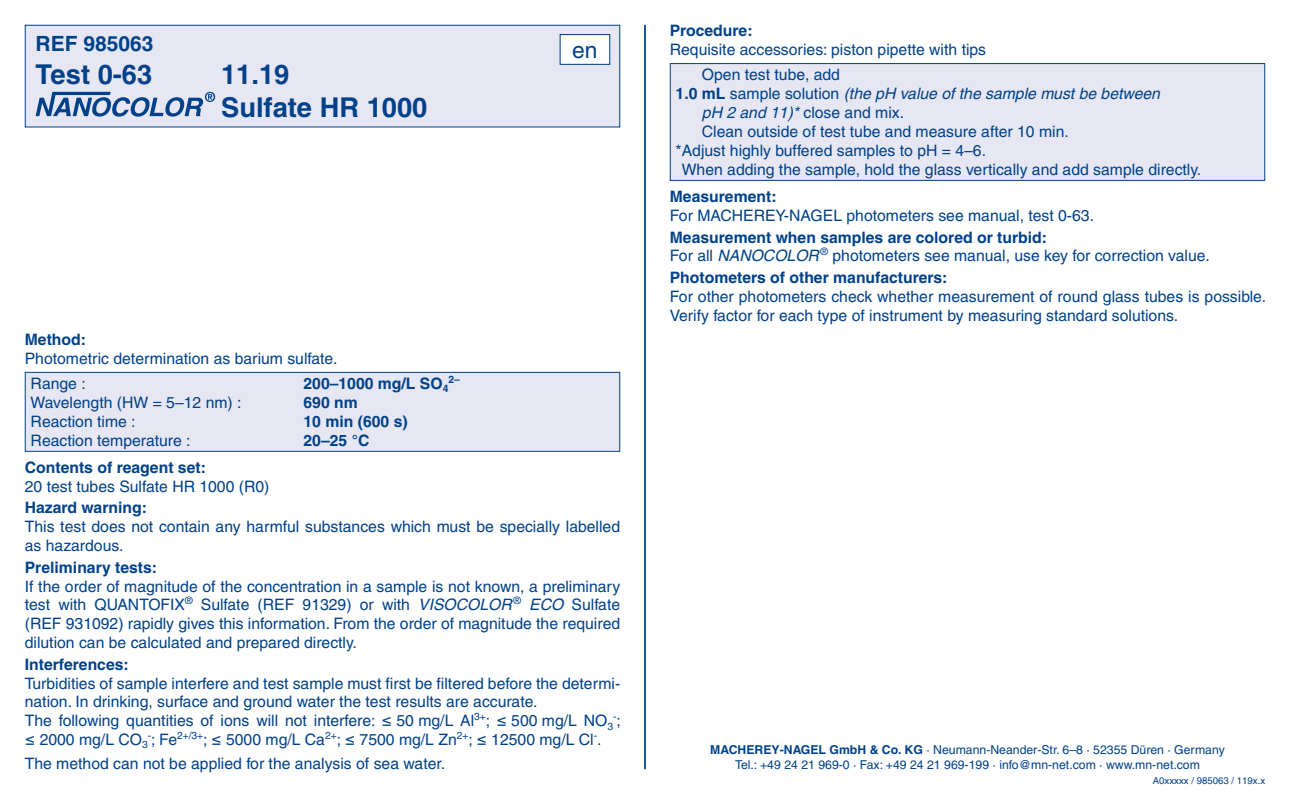
<style>
.page{position:relative;width:1290px;height:794px;background:#fff}
.page>*{position:absolute;margin:0;border:0;box-sizing:border-box;transform-origin:0 0}
.t1{font:700 27.3px/32.9px "Helvetica LT Pro";color:#004189}
.t2{font:22.75px "Helvetica LT Pro";color:#004189}
.t3{font:700 21px "Helvetica LT Pro";color:#004189}
.t4{font:15.75px/18.9px "Helvetica LT Pro";color:#004189}
.t5{font:700 15.75px "Helvetica LT Pro";color:#004189}
.t6{font:italic 15.75px "Helvetica LT Pro";color:#004189}
.t7{font:12.25px/14.7px "Helvetica LT Pro";color:#004189;text-align:center}
.t8{font:700 10.15px "Helvetica LT Pro";color:#004189}
.t9{font:10.15px "Helvetica LT Pro";color:#004189}
.t10{font:9.62px "Helvetica LT Pro";color:#004189}
.s1{font-style:italic}
.s2{font-size:15.75px}
.s3{font-weight:700;font-style:normal}
.s4{font-style:normal}
.s5{font-weight:700}
</style>
<div class="page">
<hr style="left:644px;top:25px;width:2px;height:744px;background:#004189">
<div style="left:25px;top:25px;width:595px;height:102px;background:#e6e7f3"></div>
<svg style="left:36px;top:92px;width:179px;height:25px"></svg>
<div style="left:25px;top:25px;width:595px;height:102px;border:1px solid #004189"></div>
<div style="left:560px;top:35px;width:50px;height:29px;background:#fff"></div>
<div style="left:560px;top:34px;width:50px;height:31px;border:1px solid #004189"></div>
<div style="left:25px;top:372px;width:595px;height:79px;background:#e6e7f3"></div>
<div style="left:25px;top:372px;width:595px;height:80px;border:1px solid #004189"></div>
<div style="left:670px;top:64px;width:595px;height:116px;background:#e6e7f3"></div>
<div style="left:670px;top:63px;width:595px;height:118px;border:1px solid #004189"></div>
<h3 class="t3" style="left:36px;top:30px;width:119px">REF 985063</h3>
<h1 class="t1" style="left:36px;top:58px;width:118px">Test 0‑63</h1>
<h1 class="t1" style="left:221px;top:58px;width:208px">11.19<br>Sulfate HR 1000</h1>
<p class="t5" style="left:25px;top:330px;width:63px">Method:</p>
<p class="t4" style="left:31px;top:345px;width:308px;line-height:25.4px;text-indent:-6px">Photometric determination as barium sulfate.<br>Range :</p>
<p class="t5" style="left:303px;top:374px;width:146px">200–1000 mg/L SO<sub>4</sub></p>
<p class="t8" style="left:448px;top:373px;width:13px">2–</p>
<h2 class="t2" style="left:572px;top:36px;width:27px">en</h2>
<p class="t4" style="left:31px;top:393px;width:212px">Wavelength (HW = 5–12 nm) :</p>
<p class="t5" style="left:303px;top:393px;width:56px">690 nm</p>
<p class="t4" style="left:31px;top:412px;width:107px">Reaction time :</p>
<p class="t5" style="left:303px;top:412px;width:106px">10 min (600 s)</p>
<p class="t4" style="left:31px;top:431px;width:162px">Reaction temperature :</p>
<p class="t5" style="left:303px;top:431px;width:67px">20–25 °C</p>
<p class="t5" style="left:25px;top:458px;width:183px">Contents of reagent set:</p>
<p class="t4" style="left:25px;top:477px;width:246px">20 test tubes Sulfate HR 1000 (R0)</p>
<p class="t5" style="left:25px;top:498px;width:124px">Hazard warning:</p>
<p class="t4" style="left:25px;top:517px;width:597px">This test does not contain any harmful substances which must be specially labelled as hazardous.</p>
<p class="t5" style="left:25px;top:557px;width:134px">Preliminary tests:</p>
<p class="t4" style="left:25px;top:576px;width:597px;text-align:justify">If the order of magnitude of the concentration in a sample is not known, a preliminary test with QUANTOFIX<sup>®</sup> Sulfate (REF 91329) or with <span class="s1">VISOCOLOR</span> <sup>®</sup> <span class="s1">ECO</span> Sulfate (REF 931092) rapidly gives this information. From the order of magnitude the required dilution can be calculated and prepared directly.</p>
<p class="t5" style="left:25px;top:654px;width:105px">Interferences:</p>
<p class="t4" style="left:25px;top:673px;width:597px">Turbidities of sample interfere and test sample must first be filtered before the determi‑ nation. In drinking, surface and ground water the test results are accurate.<br>The following quantities of ions will not interfere: ≤ 50 mg/L Al<sup>3+</sup>; ≤ 500 mg/L NO<sub>3</sub></p>
<p class="t9" style="left:613px;top:710px;width:9px">-<span class="s2">;</span></p>
<p class="t4" style="left:25px;top:728px;width:578px;line-height:23.8px">≤ 2000 mg/L CO<sub>3</sub><sup>-</sup>; Fe<sup>2+/3+</sup>; ≤ 5000 mg/L Ca<sup>2+</sup>; ≤ 7500 mg/L Zn<sup>2+</sup>; ≤ 12500 mg/L Cl<sup>-</sup>.<br>The method can not be applied for the analysis of sea water.</p>
<p class="t5" style="left:670px;top:21px;width:84px">Procedure:</p>
<p class="t4" style="left:702px;top:37px;width:286px;line-height:25.4px;text-indent:-32px">Requisite accessories: piston pipette with tips<br>Open test tube, add</p>
<p class="t6" style="left:676px;top:85px;width:486px"><span class="s3">1.0 mL</span> <span class="s4">sample solution</span> (the pH value of the sample must be between</p>
<p class="t4" style="left:702px;top:103px;width:204px"><span class="s1">pH 2 and 11)*</span> close and mix.</p>
<p class="t4" style="left:702px;top:122px;width:368px">Clean outside of test tube and measure after 10 min.</p>
<p class="t4" style="left:676px;top:141px;width:312px">*Adjust highly buffered samples to pH = 4–6.</p>
<p class="t4" style="left:682px;top:160px;width:521px">When adding the sample, hold the glass vertically and add sample directly.</p>
<p class="t5" style="left:670px;top:187px;width:108px">Measurement:</p>
<p class="t4" style="left:670px;top:206px;width:426px">For MACHEREY‑NAGEL photometers see manual, test 0‑63.</p>
<p class="t4" style="left:670px;top:227px;width:541px"><span class="s5">Measurement when samples are colored or turbid:<br></span>For all <span class="s1">NANOCOLOR</span> <sup>®</sup> photometers see manual, use key for correction value.</p>
<p class="t5" style="left:670px;top:268px;width:279px">Photometers of other manufacturers:</p>
<p class="t4" style="left:670px;top:287px;width:598px">For other photometers check whether measurement of round glass tubes is possible.<br>Verify factor for each type of instrument by measuring standard solutions.</p>
<p class="t7" style="left:710px;top:743px;width:516px"><span class="s5">MACHEREY‑NAGEL GmbH &amp; Co. KG</span> · Neumann-Neander-Str. 6–8 · 52355 Düren · Germany<br>Tel.: +49 24 21 969‑0 · Fax: +49 24 21 969‑199 · info@mn‑net.com · www.mn‑net.com</p>
<p class="t10" style="left:1153px;top:774px;width:114px">A0xxxxx / 985063 / 119x.x</p>
</div>
